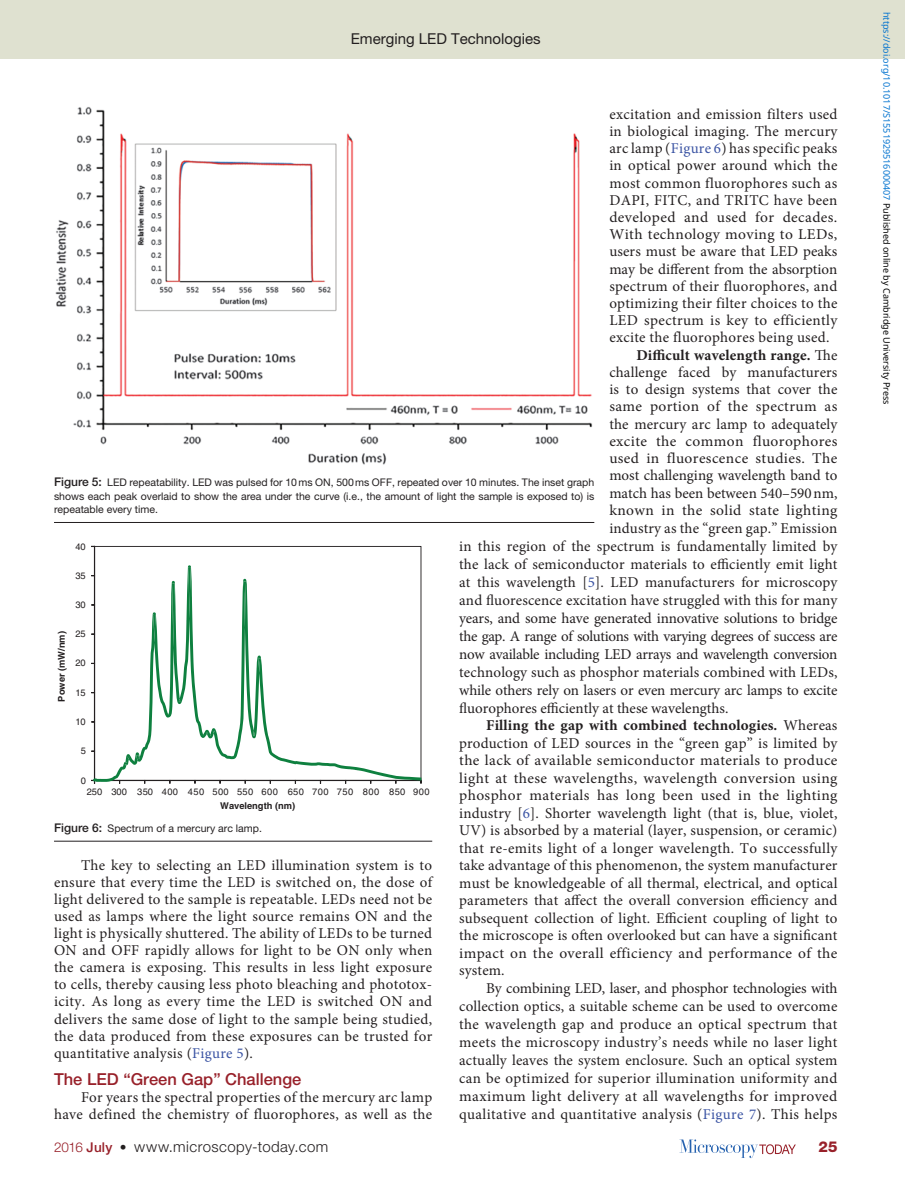
<style>
.page{position:relative;width:905px;height:1188px;background:#fff}
.page>*{position:absolute;margin:0;border:0;box-sizing:border-box;transform-origin:0 0}
.pSec1ttl{font:500 16.5px "Helvetica Neue LT Std";color:#98212a}
.pFirstpara{font:15px/17.2px "Minion Pro";letter-spacing:.01em;color:#231f20;text-align:justify}
.pPara{font:15px/17.1px "Minion Pro";letter-spacing:.02em;color:#231f20;text-align:justify}
.pFirstpara-2{font:15px "Minion Pro";letter-spacing:-.01em;color:#231f20}
.pFirstpara-3{font:15px "Minion Pro";letter-spacing:-.025em;color:#231f20}
.pFirstpara-4{font:15px "Minion Pro";letter-spacing:-.02em;color:#231f20}
.t1{font:300 15px "Helvetica Neue LT Std";letter-spacing:.03em;color:#231f20}
.pFirstpara-5{font:700 15px "Minion Pro";letter-spacing:.01em;color:#231f20}
.t2{font:15px "Helvetica Neue LT Std";color:#231f20}
.t3{font:800 15px "Helvetica Neue LT Std";color:#98212a}
.pFigureCaption{font:10.5px/13.5px "Helvetica Neue LT Std";color:#231f20;text-align:justify}
.t4{font:9.3px "Helvetica";letter-spacing:.04em;color:#231f20}
.t5{font:700 9.3px "Helvetica";color:#231f20}
.t6{font:9px "Noto Sans";color:#0172cf}
.s1{color:#3a53a3}
.s2{font-weight:400}
.s3{font-weight:700}
.s4{font-weight:500;font-size:12px}
.s5{font-size:13.5px;color:#98212a}
.s6{font-weight:500;font-size:13.5px;color:#98212a}
.s7{font-weight:500;font-size:13.5px}
.s8{color:#000}
</style>
<div class="page">
<svg style="left:679px;top:1139px;width:116px;height:19px"></svg>
<div style="left:0;top:0;width:904px;height:58px;background:#dfe1d0"></div>
<img style="left:55px;top:107px;width:538px;height:358px">
<hr style="left:54px;top:522px;width:540px;height:1px;background:#231f20">
<svg style="left:95px;top:546px;width:326px;height:19px"></svg>
<hr style="left:94px;top:546px;width:1px;height:235px;background:#231f20">
<svg style="left:93px;top:565px;width:328px;height:217px"></svg>
<svg style="left:153px;top:614px;width:3px;height:29px"></svg>
<svg style="left:172px;top:583px;width:3px;height:65px"></svg>
<svg style="left:243px;top:581px;width:3px;height:47px"></svg>
<svg style="left:188px;top:567px;width:3px;height:52px"></svg>
<svg style="left:122px;top:747px;width:24px;height:23px"></svg>
<svg style="left:202px;top:731px;width:13px;height:6px"></svg>
<svg style="left:116px;top:776px;width:4px;height:8px"></svg>
<svg style="left:91px;top:779px;width:7px;height:5px"></svg>
<hr style="left:54px;top:841px;width:378px;height:1px;background:#231f20">
<p class="t2" style="left:351px;top:30px;width:191px">Emerging LED Technologies</p>
<p class="pFirstpara" style="left:609px;top:106px;width:230px">excitation and emission filters used in biological imaging. The mercury arc lamp (<span class="s1">Figure 6</span>) has specific peaks in optical power around which the most common fluorophores such as DAPI, FITC, and TRITC have been developed and used for decades.<br>With technology moving to LEDs, users must be aware that LED peaks may be different from the absorption spectrum of their fluorophores, and optimizing their filter choices to the LED spectrum is key to efficiently excite the fluorophores being used.</p>
<p class="pFirstpara-5" style="left:636px;top:344px;width:203px">Difficult wavelength range. <span class="s2">The</span></p>
<p class="pFirstpara" style="left:609px;top:364px;width:230px">challenge faced by manufacturers</p>
<p class="pFirstpara" style="left:609px;top:381px;width:229px">is to design systems that cover the</p>
<p class="pFirstpara" style="left:609px;top:398px;width:229px">same portion of the spectrum as</p>
<p class="pFirstpara" style="left:609px;top:415px;width:230px">the mercury arc lamp to adequately</p>
<p class="pFirstpara" style="left:609px;top:433px;width:229px">excite the common fluorophores</p>
<p class="pFirstpara" style="left:609px;top:450px;width:229px">used in fluorescence studies. The</p>
<p class="pFirstpara" style="left:609px;top:467px;width:229px">most challenging wavelength band to</p>
<p class="pFirstpara" style="left:609px;top:484px;width:229px">match has been between 540–590nm,</p>
<p class="pFirstpara" style="left:609px;top:502px;width:229px">known in the solid state lighting</p>
<p class="pFirstpara" style="left:609px;top:520px;width:229px">industry as the “green gap.” Emission</p>
<p class="pFirstpara" style="left:459px;top:538px;width:380px">in this region of the spectrum is fundamentally limited by</p>
<p class="pFirstpara" style="left:459px;top:556px;width:380px">the lack of semiconductor materials to efficiently emit light</p>
<p class="pFirstpara" style="left:459px;top:574px;width:379px">at this wavelength [<span class="s1">5</span>]. LED manufacturers for microscopy</p>
<p class="pFirstpara" style="left:459px;top:592px;width:380px">and fluorescence excitation have struggled with this for many</p>
<p class="pFirstpara-2" style="left:459px;top:608px;width:380px">years, and some have generated innovative solutions to bridge</p>
<p class="pFirstpara-3" style="left:459px;top:626px;width:379px">the gap. A range of solutions with varying degrees of success are</p>
<p class="pFirstpara-4" style="left:459px;top:644px;width:379px">now available including LED arrays and wavelength conversion</p>
<p class="pFirstpara" style="left:459px;top:664px;width:380px">technology such as phosphor materials combined with LEDs,</p>
<p class="pFirstpara-2" style="left:459px;top:680px;width:379px">while others rely on lasers or even mercury arc lamps to excite</p>
<p class="pFirstpara" style="left:459px;top:700px;width:271px">fluorophores efficiently at these wavelengths.</p>
<p class="pFirstpara" style="left:459px;top:717px;width:380px;text-indent:27px"><span class="s3">Filling the gap with combined technologies.</span> Whereas production of LED sources in the “green gap” is limited by the lack of available semiconductor materials to produce light at these wavelengths, wavelength conversion using phosphor materials has long been used in the lighting industry [<span class="s1">6</span>]. Shorter wavelength light (that is, blue, violet, UV) is absorbed by a material (layer, suspension, or ceramic) that re-emits light of a longer wavelength. To successfully take advantage of this phenomenon, the system manufacturer must be knowledgeable of all thermal, electrical, and optical parameters that affect the overall conversion efficiency and subsequent collection of light. Efficient coupling of light to the microscope is often overlooked but can have a significant impact on the overall efficiency and performance of the system.</p>
<p class="pPara" style="left:459px;top:980px;width:380px;line-height:18px;text-indent:27px">By combining LED, laser, and phosphor technologies with collection optics, a suitable scheme can be used to overcome the wavelength gap and produce an optical spectrum that meets the microscopy industry’s needs while no laser light actually leaves the system enclosure. Such an optical system can be optimized for superior illumination uniformity and maximum light delivery at all wavelengths for improved qualitative and quantitative analysis (<span class="s1">Figure 7</span>). This helps</p>
<p class="pFigureCaption" style="left:54px;top:475px;width:542px"><span class="s4">Figure 5:</span> LED repeatability. LED was pulsed for 10ms ON, 500ms OFF, repeated over 10 minutes. The inset graph shows each peak overlaid to show the area under the curve (i.e., the amount of light the sample is exposed to) is repeatable every time.</p>
<p class="t4" style="left:75px;top:541px;width:12px">40</p>
<p class="t4" style="left:75px;top:570px;width:12px">35</p>
<p class="t4" style="left:75px;top:599px;width:12px">30</p>
<p class="t4" style="left:75px;top:629px;width:12px">25</p>
<p class="t5" style="left:56px;top:702px;width:72px;rotate:-90deg">Power (mW/nm)</p>
<p class="t4" style="left:75px;top:658px;width:12px">20</p>
<p class="t4" style="left:75px;top:687px;width:12px">15</p>
<p class="t4" style="left:75px;top:716px;width:12px">10</p>
<p class="t4" style="left:81px;top:746px;width:7px">5</p>
<p class="t4" style="left:81px;top:775px;width:7px">0</p>
<p class="t4" style="left:87px;top:786px;width:344px">250 300 350 400 450 500 550 600 650 700 750 800 850 900</p>
<p class="t5" style="left:220px;top:800px;width:76px">Wavelength (nm)</p>
<p class="pFigureCaption" style="left:54px;top:821px;width:209px"><span class="s4">Figure 6:</span> Spectrum of a mercury arc lamp.</p>
<p class="pPara" style="left:54px;top:856px;width:380px;text-indent:27px">The key to selecting an LED illumination system is to ensure that every time the LED is switched on, the dose of light delivered to the sample is repeatable. LEDs need not be used as lamps where the light source remains ON and the light is physically shuttered. The ability of LEDs to be turned ON and OFF rapidly allows for light to be ON only when the camera is exposing. This results in less light exposure to cells, thereby causing less photo bleaching and phototox&shy;icity. As long as every time the LED is switched ON and delivers the same dose of light to the sample being studied, the data produced from these exposures can be trusted for quantitative analysis (<span class="s1">Figure 5</span>).</p>
<p class="pSec1ttl" style="left:54px;top:1069px;width:249px">The LED “Green Gap” Challenge</p>
<p class="pFirstpara" style="left:54px;top:1089px;width:380px;text-align:right">For years the spectral properties of the mercury arc lamp have defined the chemistry of fluorophores, as well as the</p>
<p class="t1" style="left:54px;top:1137px;width:276px"><span class="s5">2016</span> <span class="s6">July</span> <span class="s7">•</span> www.microscopy-today.com</p>
<p class="t3" style="left:818px;top:1138px;width:21px">25</p>
<p class="t6" style="left:893px;top:12px;width:394px;rotate:90deg">https://doi.org/10.1017/S1551929516000407 <span class="s8">Published online by Cambridge University Press</span></p>
</div>
